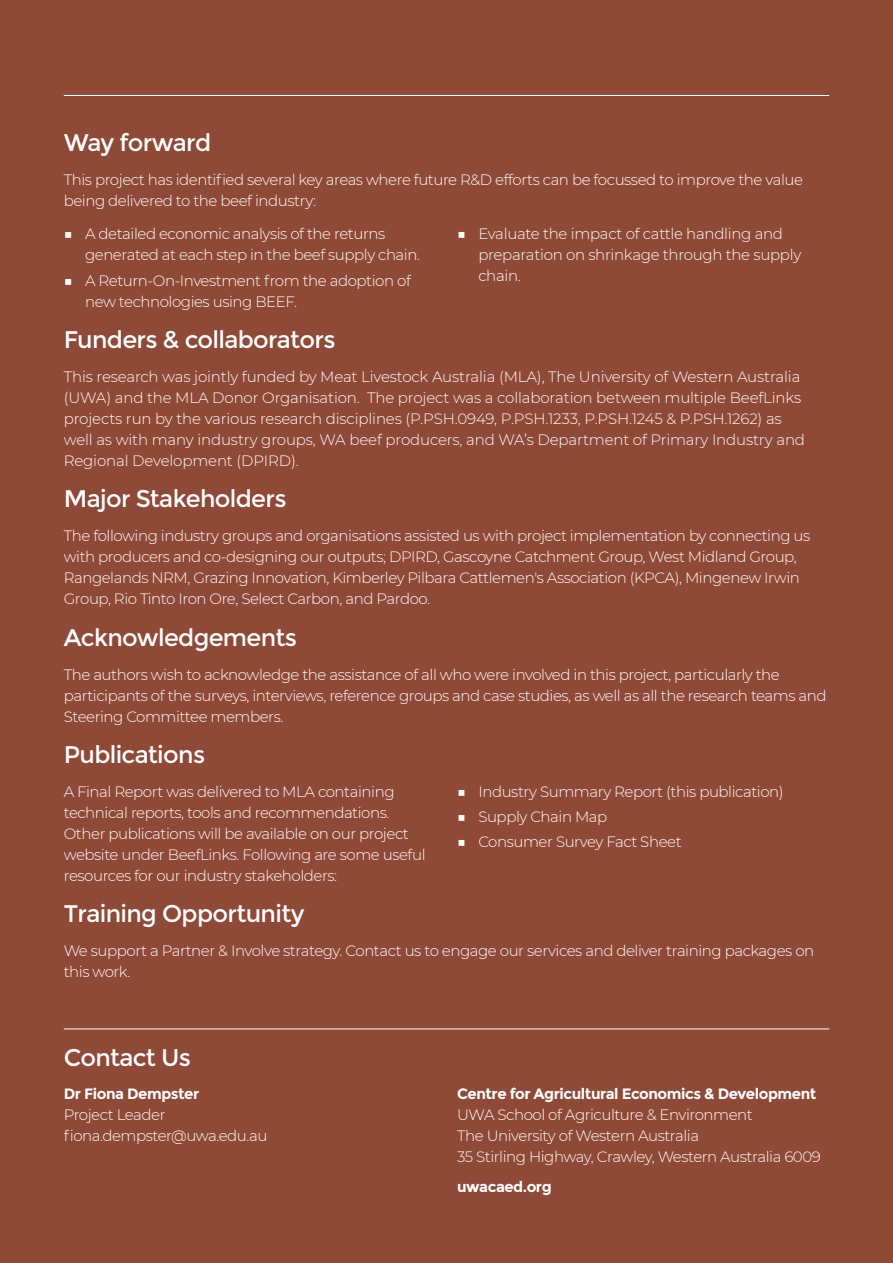
<style>
.page{position:relative;width:893px;height:1263px;background:#8f4937}
.page>*{position:absolute;margin:0;border:0;box-sizing:border-box;transform-origin:0 0}
.Heading_2{font:24px "Montserrat";letter-spacing:-.03em;color:#fff}
.Body_Copy{font:300 15px/21px "Montserrat";letter-spacing:-.03em;color:#fff}
.Body_Copy-2{font:300 15px/21px "Montserrat";letter-spacing:-.01em;color:#fff}
.Body_Copy-3{font:700 15px "Montserrat";letter-spacing:-.03em;color:#fff}
.s1{font-weight:700}
</style>
<div class="page">
<hr style="left:64px;top:95px;width:765px;height:1px;background:#fff">
<hr style="left:64px;top:1029px;width:765px;height:1px;background:#fff">
<p class="Heading_2" style="left:64px;top:128px;width:149px">Way forward</p>
<p class="Body_Copy" style="left:64px;top:168px;width:741px">This project has identified several key areas where future R&amp;D efforts can be focussed to improve the value being delivered to the beef industry:</p>
<p class="Body_Copy" style="left:85px;top:223px;width:336px;text-indent:-21px">■ A detailed economic analysis of the returns generated at each step in the beef supply chain.</p>
<p class="Body_Copy" style="left:85px;top:269px;width:327px;text-indent:-21px">■ A Return-On-Investment from the adoption of new technologies using BEEF.</p>
<p class="Body_Copy" style="left:478px;top:223px;width:324px;text-indent:-21px">■ Evaluate the impact of cattle handling and preparation on shrinkage through the supply chain.</p>
<p class="Heading_2" style="left:64px;top:326px;width:273px">Funders &amp; collaborators</p>
<p class="Body_Copy-2" style="left:64px;top:366px;width:743px">This research was jointly funded by Meat Livestock Australia (MLA), The University of Western Australia (UWA) and the MLA Donor Organisation. The project was a collaboration between multiple BeefLinks projects run by the various research disciplines (P.PSH.0949, P.PSH.1233, P.PSH.1245 &amp; P.PSH.1262) as well as with many industry groups, WA beef producers, and WA’s Department of Primary Industry and Regional Development (DPIRD).</p>
<p class="Heading_2" style="left:64px;top:485px;width:224px">Major Stakeholders</p>
<p class="Body_Copy" style="left:64px;top:525px;width:748px">The following industry groups and organisations assisted us with project implementation by connecting us with producers and co-designing our outputs; DPIRD, Gascoyne Catchment Group, West Midland Group, Rangelands NRM, Grazing Innovation, Kimberley Pilbara Cattlemen's Association (KPCA), Mingenew Irwin Group, Rio Tinto Iron Ore, Select Carbon, and Pardoo.</p>
<p class="Heading_2" style="left:64px;top:623px;width:235px">Acknowledgements</p>
<p class="Body_Copy" style="left:64px;top:663px;width:764px">The authors wish to acknowledge the assistance of all who were involved in this project, particularly the participants of the surveys, interviews, reference groups and case studies, as well as all the research teams and<br>Steering Committee members.</p>
<p class="Heading_2" style="left:64px;top:741px;width:143px">Publications</p>
<p class="Body_Copy" style="left:64px;top:781px;width:363px">A Final Report was delivered to MLA containing technical reports, tools and recommendations.<br>Other publications will be available on our project website under BeefLinks. Following are some useful resources for our industry stakeholders:</p>
<p class="Body_Copy" style="left:457px;top:781px;width:328px">■ Industry Summary Report (this publication)</p>
<p class="Body_Copy" style="left:457px;top:806px;width:152px">■ Supply Chain Map</p>
<p class="Body_Copy" style="left:457px;top:831px;width:226px">■ Consumer Survey Fact Sheet</p>
<p class="Heading_2" style="left:64px;top:900px;width:242px">Training Opportunity</p>
<p class="Body_Copy" style="left:64px;top:940px;width:752px">We support a Partner &amp; Involve strategy. Contact us to engage our services and deliver training packages on this work.</p>
<p class="Heading_2" style="left:64px;top:1043px;width:129px">Contact Us</p>
<p class="Body_Copy" style="left:64px;top:1083px;width:205px"><span class="s1">Dr Fiona Dempster<br></span>Project Leader fiona.dempster@uwa.edu.au</p>
<p class="Body_Copy" style="left:457px;top:1083px;width:365px"><span class="s1">Centre for Agricultural Economics &amp; Development </span>UWA School of Agriculture &amp; Environment<br>The University of Western Australia<br>35 Stirling Highway, Crawley, Western Australia 6009</p>
<p class="Body_Copy-3" style="left:457px;top:1177px;width:96px">uwacaed.org</p>
</div>
